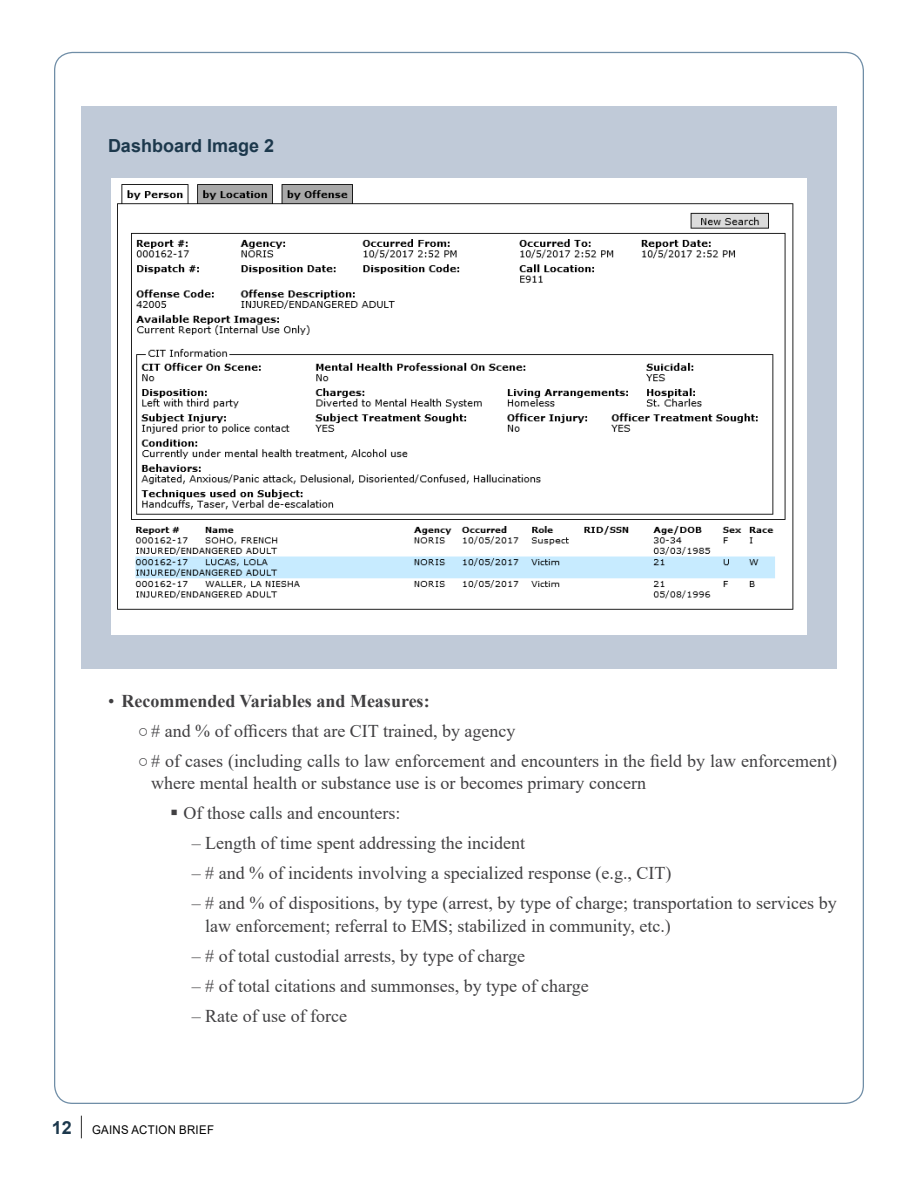
<style>
.page{position:relative;width:918px;height:1188px;background:#fff}
.page>*{position:absolute;margin:0;border:0;box-sizing:border-box;transform-origin:0 0}
.t1{font:18px/22.5px "Times New Roman";color:#414042}
.t2{font:700 18px "Times New Roman";color:#414042}
.t3{font:700 18px "Arial";color:#1c384c}
.t4{font:12px "Arial";letter-spacing:.025em;color:#000;scale:.95 1}
.s1{font-weight:400}
.s2{font-family:"Arial"}
.s3{font-weight:700;font-size:18px;color:#1c384c}
</style>
<div class="page">
<svg style="left:81px;top:1116px;width:1px;height:22px"></svg>
<div style="left:81px;top:106px;width:756px;height:563px;background:#c0cad8"></div>
<img style="left:111px;top:179px;width:696px;height:455px">
<h4 class="t3" style="left:108px;top:132px;width:168px">Dashboard Image 2</h4>
<p class="t2" style="left:108px;top:687px;width:323px"><span class="s1">•</span> Recommended Variables and Measures:</p>
<p class="t1" style="left:138px;top:719px;width:379px"><span class="s2">○</span># and % of officers that are CIT trained, by agency</p>
<p class="t1" style="left:151px;top:749px;width:687px;text-indent:-14px"><span class="s2">○</span># of cases (including calls to law enforcement and encounters in the field by law enforcement) where mental health or substance use is or becomes primary concern</p>
<p class="t1" style="left:184px;top:801px;width:218px">Of those calls and encounters:</p>
<p class="t1" style="left:192px;top:831px;width:335px">– Length of time spent addressing the incident</p>
<p class="t1" style="left:192px;top:861px;width:481px">– # and % of incidents involving a specialized response (e.g., CIT)</p>
<p class="t1" style="left:205px;top:891px;width:633px;text-indent:-13px">– # and % of dispositions, by type (arrest, by type of charge; transportation to services by law enforcement; referral to EMS; stabilized in community, etc.)</p>
<p class="t1" style="left:192px;top:944px;width:335px">– # of total custodial arrests, by type of charge</p>
<p class="t1" style="left:192px;top:974px;width:399px">– # of total citations and summonses, by type of charge</p>
<p class="t1" style="left:192px;top:1004px;width:157px">– Rate of use of force</p>
<p class="t4" style="left:52px;top:1122px;width:172px"><span class="s3">12</span> GAINS ACTION BRIEF</p>
</div>
